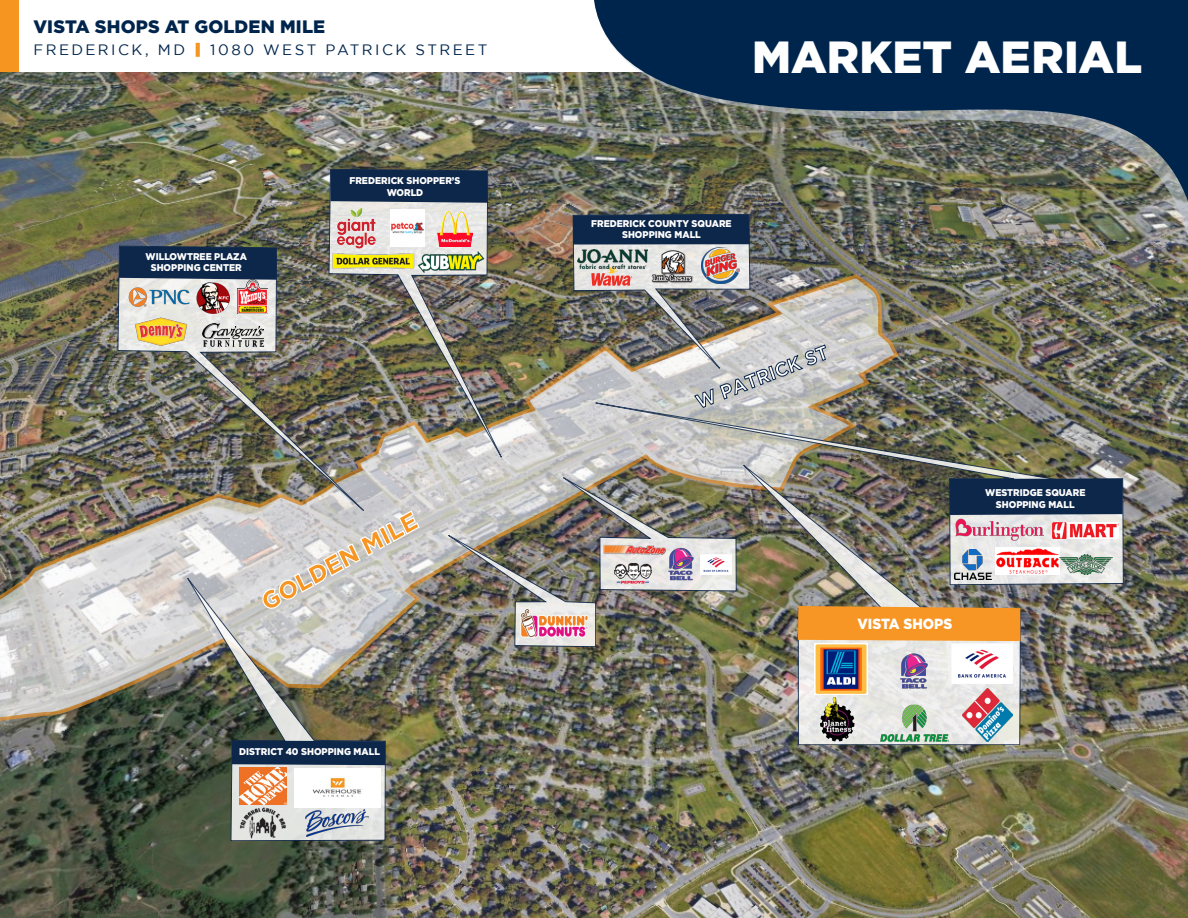
<style>
.page{position:relative;width:1188px;height:918px;background:#fff}
.page>*{position:absolute;margin:0;border:0;box-sizing:border-box;transform-origin:0 0}
.t1{font:900 45px "Gotham";color:#fff}
.t2{font:900 25.35px "Gotham";color:#f79623;scale:.96 1}
.t3{font:700 19.35px "Gotham";color:#fff;scale:.95 1}
.t4{font:900 18px "Gotham";letter-spacing:.01em;color:#00254c}
.t5{font:15px "Gotham";letter-spacing:.165em;color:#00254c}
.t6{font:900 14.7px "Gotham";color:#fff;scale:.93 1}
.t7{font:900 9.75px/11.7px "Gotham";color:#fff;text-align:center;scale:.93 1}
.s1{color:#f79521}
</style>
<div class="page">
<img style="left:0;top:72px;width:1188px;height:846px">
<img style="left:0;top:274px;width:899px;height:471px">
<img style="left:188px;top:578px;width:198px;height:263px">
<img style="left:744px;top:585px;width:277px;height:160px">
<img style="left:118px;top:246px;width:246px;height:265px">
<img style="left:329px;top:169px;width:173px;height:288px">
<img style="left:596px;top:403px;width:527px;height:182px">
<img style="left:448px;top:477px;width:288px;height:170px">
<svg style="left:798px;top:606px;width:223px;height:35px;background:#f2962a"></svg>
<div style="left:232px;top:741px;width:153px;height:24px;background:#0d274a"></div>
<svg style="left:119px;top:246px;width:158px;height:34px;background:#162f4f"></svg>
<svg style="left:330px;top:169px;width:158px;height:34px;background:#152e4e"></svg>
<div style="left:950px;top:479px;width:173px;height:36px;background:#0d274a"></div>
<img style="left:237px;top:280px;width:31px;height:34px">
<img style="left:196px;top:282px;width:33px;height:32px">
<img style="left:134px;top:317px;width:53px;height:29px">
<img style="left:239px;top:767px;width:48px;height:38px">
<img style="left:237px;top:807px;width:51px;height:32px">
<img style="left:295px;top:768px;width:86px;height:40px">
<img style="left:306px;top:809px;width:62px;height:28px">
<img style="left:129px;top:287px;width:60px;height:20px">
<img style="left:203px;top:323px;width:61px;height:24px">
<img style="left:335px;top:206px;width:43px;height:44px">
<img style="left:437px;top:212px;width:35px;height:35px">
<img style="left:331px;top:251px;width:85px;height:19px">
<img style="left:390px;top:210px;width:34px;height:36px">
<img style="left:416px;top:250px;width:70px;height:25px">
<img style="left:815px;top:644px;width:52px;height:50px">
<img style="left:891px;top:646px;width:47px;height:51px">
<img style="left:952px;top:643px;width:60px;height:40px">
<img style="left:880px;top:705px;width:69px;height:36px">
<img style="left:962px;top:689px;width:50px;height:53px">
<img style="left:814px;top:697px;width:46px;height:51px">
<img style="left:956px;top:517px;width:88px;height:25px">
<img style="left:1053px;top:523px;width:66px;height:15px">
<img style="left:995px;top:547px;width:65px;height:27px">
<img style="left:517px;top:606px;width:75px;height:35px">
<img style="left:601px;top:543px;width:59px;height:15px">
<img style="left:660px;top:541px;width:43px;height:46px">
<img style="left:701px;top:554px;width:30px;height:20px">
<img style="left:610px;top:563px;width:46px;height:21px">
<img style="left:954px;top:550px;width:37px;height:29px">
<img style="left:1059px;top:555px;width:54px;height:19px">
<img style="left:573px;top:214px;width:253px;height:194px">
<svg style="left:262px;top:510px;width:159px;height:100px;background:#cfcecd"></svg>
<div style="left:0;top:0;width:19px;height:72px;background:#f79521"></div>
<img style="left:593px;top:202px;width:595px;height:36px">
<svg style="left:593px;top:0;width:595px;height:202px;background:#344956"></svg>
<p class="t4" style="left:34px;top:16px;width:293px">VISTA SHOPS AT GOLDEN MILE</p>
<p class="t5" style="left:34px;top:42px;width:455px">FREDERICK, MD <span class="s1">l</span> 1080 WEST PATRICK STREET</p>
<p class="t7" style="left:146px;top:250px;width:111px">WILLOWTREE PLAZA<br>SHOPPING CENTER</p>
<p class="t7" style="left:350px;top:175px;width:121px">FREDERICK SHOPPER’S<br>WORLD</p>
<p class="t2" style="left:255px;top:591px;width:184px;rotate:-29deg">GOLDEN MILE</p>
<p class="t7" style="left:239px;top:746px;width:153px">DISTRICT 40 SHOPPING MALL</p>
<p class="t1" style="left:752px;top:31px;width:392px">MARKET AERIAL</p>
<p class="t7" style="left:591px;top:217px;width:152px">FREDERICK COUNTY SQUARE<br>SHOPPING MALL</p>
<p class="t3" style="left:692px;top:392px;width:150px;rotate:-21deg">W PATRICK ST</p>
<p class="t7" style="left:985px;top:486px;width:109px">WESTRIDGE SQUARE<br>SHOPPING MALL</p>
<p class="t6" style="left:858px;top:616px;width:103px">VISTA SHOPS</p>
</div>
